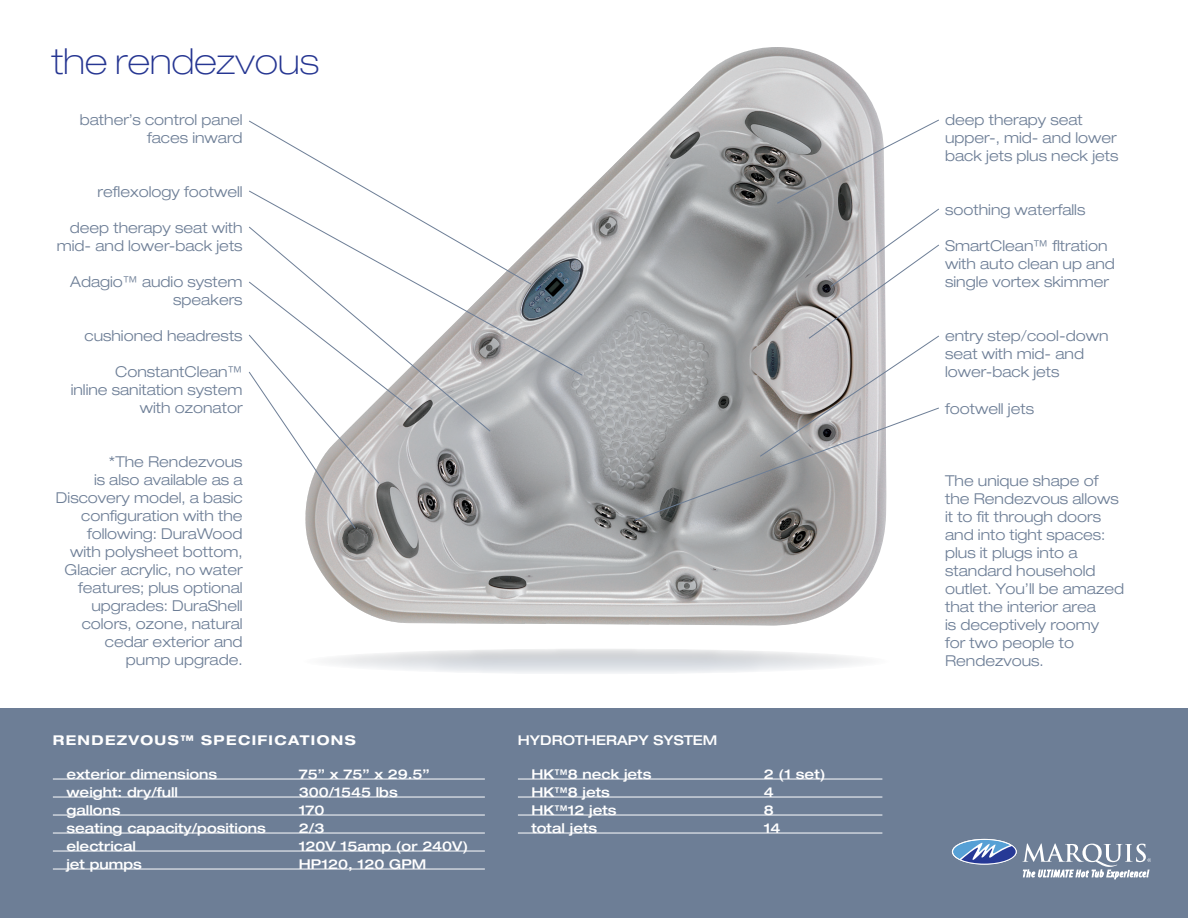
<style>
.page{position:relative;width:1188px;height:918px;background:#fff}
.page>*{position:absolute;margin:0;border:0;box-sizing:border-box;transform-origin:0 0}
.t1{font:100 expanded 36px "Helvetica Neue LT Std";color:#263692}
.t2{font:300 expanded 15px/18px "Helvetica Neue LT Std";color:#6d7e96;text-align:right}
.t3{font:500 expanded 13.5px "Helvetica Neue LT Std";color:#fff}
.t4{font:700 expanded 13.5px "Helvetica Neue LT Std";letter-spacing:.1em;color:#fff}
</style>
<div class="page">
<div style="left:0;top:708px;width:1188px;height:210px;background:#6d7e96"></div>
<img style="left:306px;top:47px;width:580px;height:579px">
<div style="left:300px;top:648px;width:591px;height:28px;background:#231f20;opacity:.75"></div>
<hr style="left:53px;top:779px;width:432px;height:1px;background:#fff">
<hr style="left:53px;top:797px;width:432px;height:1px;background:#fff">
<hr style="left:53px;top:815px;width:432px;height:1px;background:#fff">
<hr style="left:53px;top:833px;width:432px;height:1px;background:#fff">
<hr style="left:53px;top:851px;width:432px;height:1px;background:#fff">
<hr style="left:53px;top:869px;width:432px;height:1px;background:#fff">
<hr style="left:518px;top:779px;width:364px;height:1px;background:#fff">
<hr style="left:518px;top:797px;width:364px;height:1px;background:#fff">
<hr style="left:518px;top:815px;width:364px;height:1px;background:#fff">
<hr style="left:518px;top:833px;width:364px;height:1px;background:#fff">
<svg style="left:952px;top:839px;width:65px;height:26px"></svg>
<svg style="left:953px;top:840px;width:63px;height:24px;background:#6f8ec0"></svg>
<svg style="left:1022px;top:843px;width:128px;height:37px"></svg>
<svg style="left:249px;top:120px;width:283px;height:70px"></svg>
<svg style="left:249px;top:190px;width:334px;height:186px"></svg>
<svg style="left:249px;top:226px;width:242px;height:206px"></svg>
<svg style="left:249px;top:281px;width:164px;height:248px"></svg>
<svg style="left:634px;top:119px;width:305px;height:402px"></svg>
<p class="t1" style="left:52px;top:40px;width:269px">the rendezvous</p>
<p class="t2" style="left:80px;top:110px;width:164px">bather’s control panel faces inward</p>
<p class="t2" style="left:98px;top:182px;width:147px">reflexology footwell</p>
<p class="t2" style="left:57px;top:218px;width:187px">deep therapy seat with mid- and lower-back jets</p>
<p class="t2" style="left:70px;top:272px;width:174px">Adagio™ audio system speakers</p>
<p class="t2" style="left:85px;top:326px;width:160px">cushioned headrests</p>
<p class="t2" style="left:115px;top:362px;width:129px">ConstantClean™</p>
<p class="t2" style="left:71px;top:380px;width:173px">inline sanitation system</p>
<p class="t2" style="left:140px;top:398px;width:104px">with ozonator</p>
<p class="t2" style="left:56px;top:452px;width:188px">*The Rendezvous<br>is also available as a<br>Discovery model, a basic configuration with the following: DuraWood with polysheet bottom,<br>Glacier acrylic, no water features; plus optional upgrades: DuraShell colors, ozone, natural cedar exterior and</p>
<p class="t2" style="left:126px;top:650px;width:118px">pump upgrade.</p>
<p class="t4" style="left:53px;top:731px;width:304px">RENDEZVOUS™ SPECIFICATIONS</p>
<p class="t3" style="left:66px;top:766px;width:152px">exterior dimensions</p>
<p class="t3" style="left:299px;top:766px;width:132px">75” x 75” x 29.5”</p>
<p class="t3" style="left:66px;top:784px;width:113px">weight: dry/full</p>
<p class="t3" style="left:299px;top:784px;width:100px">300/1545 lbs</p>
<p class="t3" style="left:66px;top:802px;width:56px">gallons</p>
<p class="t3" style="left:299px;top:802px;width:27px">170</p>
<p class="t3" style="left:66px;top:820px;width:201px">seating capacity/positions</p>
<p class="t3" style="left:299px;top:820px;width:27px">2/3</p>
<p class="t3" style="left:66px;top:838px;width:71px">electrical</p>
<p class="t3" style="left:299px;top:838px;width:171px">120V 15amp (or 240V)</p>
<p class="t3" style="left:66px;top:856px;width:77px">jet pumps</p>
<p class="t3" style="left:299px;top:856px;width:129px">HP120, 120 GPM</p>
<p class="t3" style="left:518px;top:731px;width:199px">Hydroth erapy system</p>
<p class="t3" style="left:531px;top:766px;width:122px">HK™8 neck jets</p>
<p class="t3" style="left:764px;top:766px;width:63px">2 (1 set)</p>
<p class="t3" style="left:531px;top:784px;width:80px">HK™8 jets</p>
<p class="t3" style="left:764px;top:784px;width:11px">4</p>
<p class="t3" style="left:531px;top:802px;width:87px">HK™12 jets</p>
<p class="t3" style="left:764px;top:802px;width:11px">8</p>
<p class="t3" style="left:531px;top:820px;width:67px">total jets</p>
<p class="t3" style="left:764px;top:820px;width:18px">14</p>
<p class="t2" style="left:945px;top:110px;width:175px;text-align:left">deep therapy seat upper-, mid- and lower back jets plus neck jets</p>
<p class="t2" style="left:945px;top:200px;width:142px">soothing waterfalls</p>
<p class="t2" style="left:945px;top:236px;width:171px;text-align:left">SmartClean™ fltration with auto clean up and</p>
<p class="t2" style="left:945px;top:272px;width:165px">single vortex skimmer</p>
<p class="t2" style="left:945px;top:326px;width:165px;text-align:left">entry step/cool-down seat with mid- and lower-back jets</p>
<p class="t2" style="left:945px;top:400px;width:90px">footwell jets</p>
<p class="t2" style="left:945px;top:472px;width:180px;text-align:left">The unique shape of the Rendezvous allows it to fit through doors and into tight spaces: plus it plugs into a standard household outlet. You’ll be amazed that the interior area<br>is deceptively roomy<br>for two people to<br>Rendezvous.</p>
</div>
